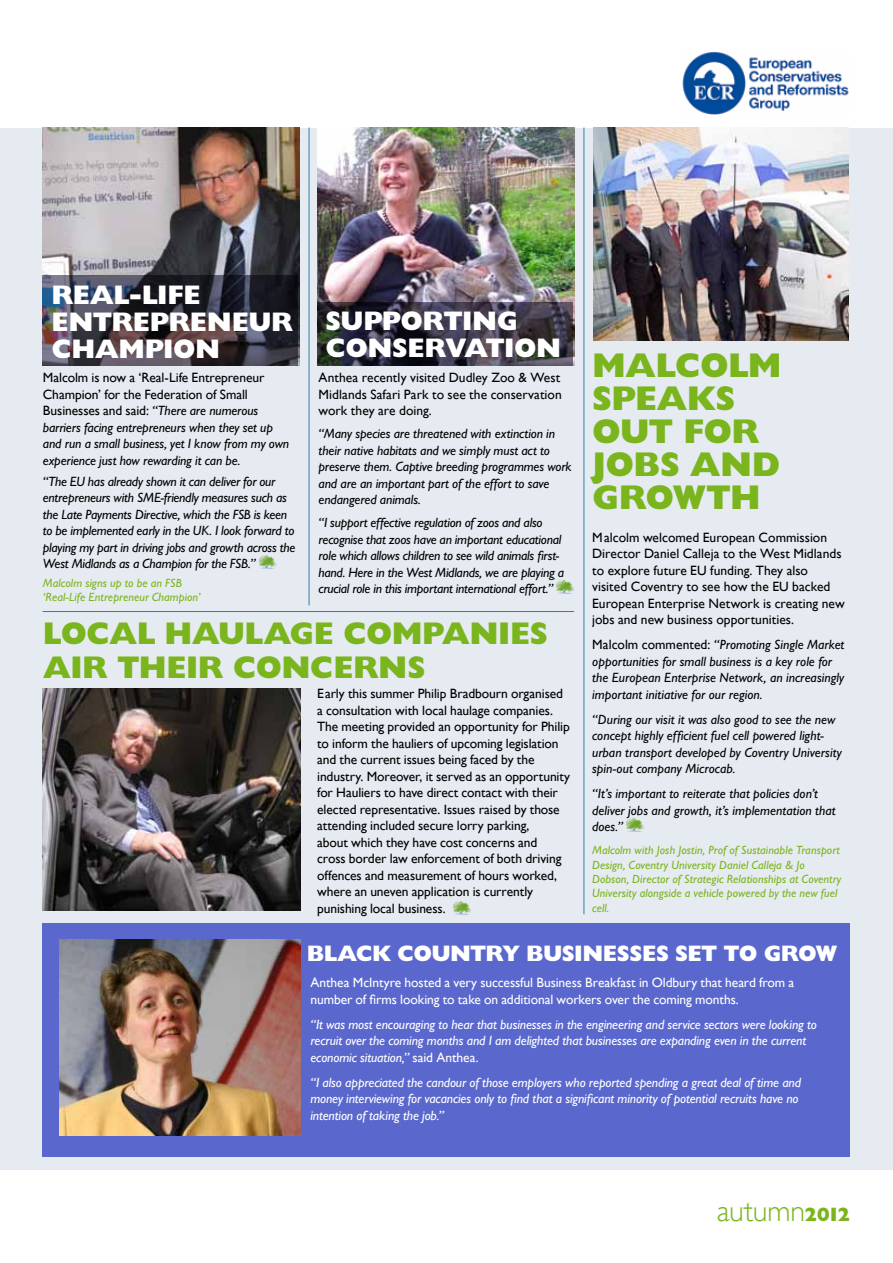
<style>
.page{position:relative;width:893px;height:1263px;background:#fff}
.page>*{position:absolute;margin:0;border:0;box-sizing:border-box;transform-origin:0 0}
.t1{font:800 34.5px/33px "Gill Sans";letter-spacing:-.02em;color:#7ab51d}
.t2{font:800 31.5px/33px "Gill Sans";letter-spacing:-.02em;color:#7ab51d}
.t3{font:300 30px "Gill Sans";letter-spacing:-.005em;color:#7ab51d}
.t4{font:800 27px/27px "Gill Sans";letter-spacing:-.015em;color:#fff}
.t5{font:800 22.5px "Gill Sans";letter-spacing:-.02em;color:#fff}
.t6{font:italic 13.5px/16.5px "Gill Sans";letter-spacing:-.01em;color:#000}
.t7{font:13.5px/16.5px "Gill Sans";letter-spacing:-.005em;color:#000}
.t8{font:italic 13.5px/16.5px "Gill Sans";letter-spacing:-.01em;color:#fff}
.t9{font:13.5px/16.5px "Gill Sans";letter-spacing:-.005em;color:#fff}
.t10{font:italic 12px/14.4px "Gill Sans";letter-spacing:.005em;color:#7ab51d}
.s1{font-style:normal}
.s2{font-weight:800;font-size:19.5px}
</style>
<div class="page">
<div style="left:0;top:128px;width:893px;height:1041px;background:#e6ebf1"></div>
<img style="left:259px;top:555px;width:17px;height:13px">
<img style="left:43px;top:128px;width:256px;height:238px">
<svg style="left:43px;top:275px;width:255px;height:91px;background:#3a3742"></svg>
<img style="left:318px;top:128px;width:256px;height:238px">
<svg style="left:318px;top:302px;width:255px;height:64px;background:#34323f"></svg>
<div style="left:43px;top:923px;width:807px;height:234px;background:#5a68ce"></div>
<img style="left:593px;top:128px;width:255px;height:212px">
<img style="left:43px;top:689px;width:257px;height:221px">
<img style="left:60px;top:940px;width:240px;height:195px">
<img style="left:453px;top:901px;width:18px;height:13px">
<hr style="left:43px;top:611px;width:531px;height:1px;background:#2b81a7">
<hr style="left:584px;top:128px;width:1px;height:786px;background:#2b81a7">
<hr style="left:309px;top:128px;width:1px;height:477px;background:#2b81a7">
<img style="left:682px;top:51px;width:167px;height:64px">
<img style="left:626px;top:818px;width:18px;height:13px">
<img style="left:556px;top:580px;width:18px;height:13px">
<h3 class="t4" style="left:51px;top:282px;width:243px">REAL-LIFE<br>ENTREPRENEU R<br>CHAMPION</h3>
<p class="t6" style="left:43px;top:370px;width:248px"><span class="s1">Malcolm is now a ‘Real-Life Entrepreneur Champion’ for the Federation of Small Businesses and said:</span> “There are numerous barriers facing entrepreneurs when they set up and run a small business, yet I know from my own experience just how rewarding it can be.</p>
<p class="t6" style="left:43px;top:473px;width:254px">“The EU has already shown it can deliver for our entrepreneurs with SME-friendly measures such as the Late Payments Directive, which the FSB is keen to be implemented early in the UK. I look forward to playing my part in driving jobs and growth across the West Midlands as a Champion for the FSB.”</p>
<p class="t10" style="left:43px;top:576px;width:159px">Malcolm signs up to be an FSB ‘Real-Life Entrepreneur Champion’</p>
<h3 class="t4" style="left:326px;top:307px;width:20px">SUPP</h3>
<h3 class="t4" style="left:326px;top:307px;width:237px;text-indent:75px">ORTING<br>CONSERVATION</h3>
<p class="t7" style="left:319px;top:369px;width:245px;text-align:justify">Anthea recently visited Dudley Zoo &amp; West Midlands Safari Park to see the conservation work they are doing.</p>
<p class="t6" style="left:319px;top:426px;width:255px">“Many species are threatened with extinction in their native habitats and we simply must act to preserve them. Captive breeding programmes work and are an important part of the effort to save endangered animals.</p>
<p class="t6" style="left:319px;top:514px;width:247px">“I support effective regulation of zoos and also recognise that zoos have an important educational role which allows children to see wild animals first&shy;hand. Here in the West Midlands, we are playing a crucial role in this important international effort.”</p>
<h2 class="t2" style="left:43px;top:617px;width:507px">LOCAL HAULAGE COMPANIES<br>AIR THEIR CONCERNS</h2>
<p class="t7" style="left:317px;top:685px;width:254px">Early this summer Philip Bradbourn organised a consultation with local haulage companies.<br>The meeting provided an opportunity for Philip to inform the hauliers of upcoming legislation and the current issues being faced by the industry. Moreover, it served as an opportunity for Hauliers to have direct contact with their elected representative. Issues raised by those attending included secure lorry parking,<br>about which they have cost concerns and<br>cross border law enforcement of both driving offences and measurement of hours worked, where an uneven application is currently punishing local business.</p>
<h1 class="t1" style="left:592px;top:349px;width:190px">MALCOLM<br>SPEAKS<br>OUT FOR<br>JOBS AND<br>GROWTH</h1>
<p class="t7" style="left:592px;top:529px;width:254px">Malcolm welcomed European Commission Director Daniel Calleja to the West Midlands to explore future EU funding. They also visited Coventry to see how the EU backed European Enterprise Network is creating new jobs and new business opportunities.</p>
<p class="t6" style="left:592px;top:636px;width:254px"><span class="s1">Malcolm commented:</span> “Promoting Single Market opportunities for small business is a key role for the European Enterprise Network, an increasingly important initiative for our region.</p>
<p class="t6" style="left:592px;top:711px;width:251px">“During our visit it was also good to see the new concept highly efficient fuel cell powered light&shy;urban transport developed by Coventry University spin-out company Microcab.</p>
<p class="t6" style="left:592px;top:785px;width:245px">“It’s important to reiterate that policies don’t deliver jobs and growth, it’s implementation that does.”</p>
<p class="t10" style="left:592px;top:843px;width:251px">Malcolm with Josh Jostin, Prof of Sustainable Transport Design, Coventry University Daniel Calleja &amp; Jo Dobson, Director of Strategic Relationships at Coventry University alongside a vehicle powered by the new fuel cell.</p>
<h3 class="t5" style="left:307px;top:940px;width:62px">BLACK</h3>
<h3 class="t5" style="left:397px;top:940px;width:441px">COUNTRY BUSINESSES SET TO GROW</h3>
<p class="t9" style="left:310px;top:974px;width:485px">Anthea McIntyre hosted a very successful Business Breakfast in Oldbury that heard from a number of firms looking to take on additional workers over the coming months.</p>
<p class="t8" style="left:310px;top:1016px;width:508px">“It was most encouraging to hear that businesses in the engineering and service sectors were looking to recruit over the coming months and I am delighted that businesses are expanding even in the current economic situation,” <span class="s1">said Anthea.</span></p>
<p class="t8" style="left:310px;top:1074px;width:492px">“I also appreciated the candour of those employers who reported spending a great deal of time and money interviewing for vacancies only to find that a significant minority of potential recruits have no intention of taking the job.”</p>
<h3 class="t3" style="left:717px;top:1194px;width:135px">autumn<span class="s2">2012</span></h3>
</div>
